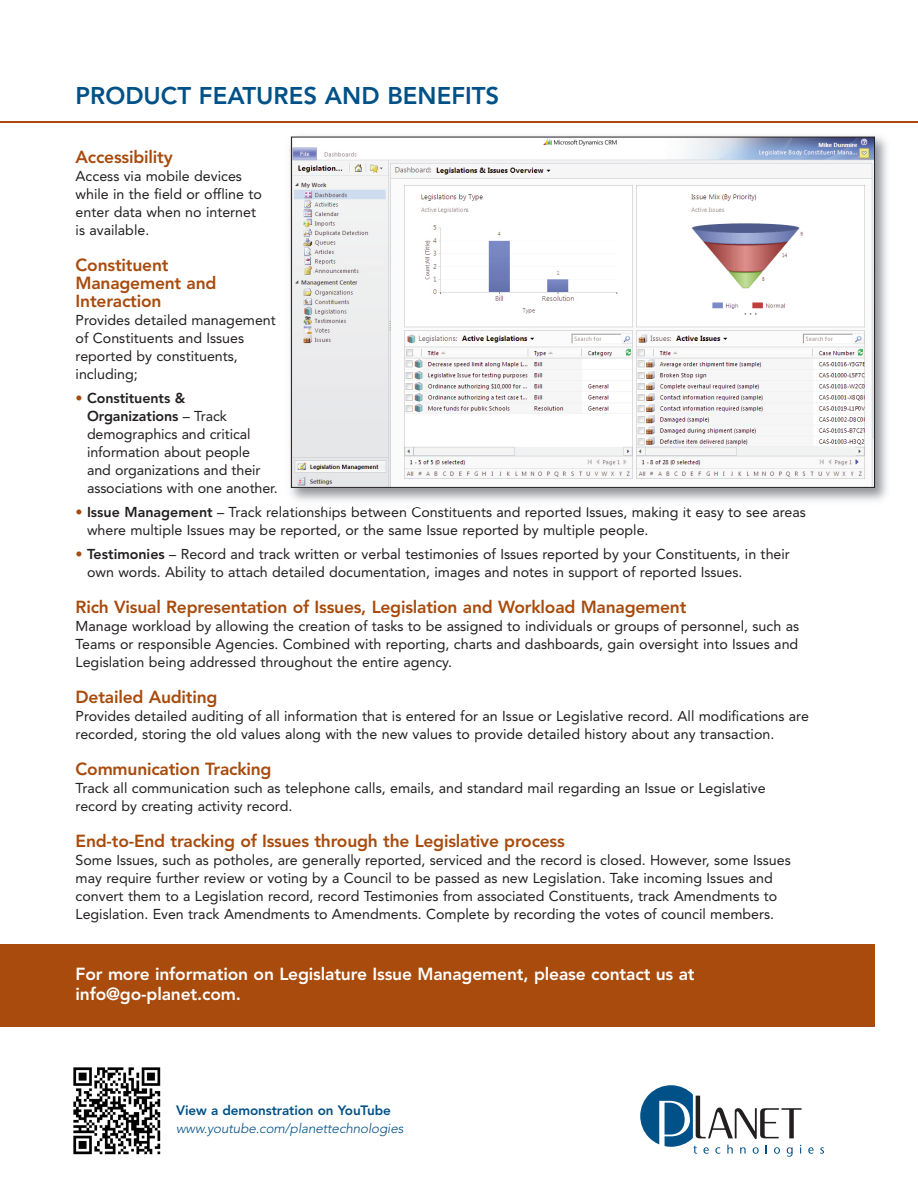
<style>
.page{position:relative;width:918px;height:1188px;background:#fff}
.page>*{position:absolute;margin:0;border:0;box-sizing:border-box;transform-origin:0 0}
.t1{font:800 24px "Avenir";color:#005187}
.t2{font:800 17.4px/18px "Avenir";letter-spacing:-.01em;color:#a84b0d}
.t3{font:800 17.4px/19.5px "Avenir";letter-spacing:-.01em;color:#fff}
.t4{font:14.25px/18px "Avenir";color:#231f20}
.t5{font:italic 300 13.5px "Avenir";letter-spacing:-.01em;color:#005187}
.t6{font:800 13.5px "Avenir";letter-spacing:-.01em;color:#005187}
.s1{color:#a84b0d}
.s2{font-weight:800}
</style>
<div class="page">
<div style="left:0;top:945px;width:875px;height:82px;background:#a84b0d"></div>
<hr style="left:0;top:122px;width:918px;height:1px;background:#a84b0d">
<svg style="left:640px;top:1085px;width:162px;height:72px"></svg>
<svg style="left:808px;top:1147px;width:6px;height:7px"></svg>
<svg style="left:820px;top:1147px;width:4px;height:7px"></svg>
<img style="left:290px;top:136px;width:597px;height:372px">
<img style="left:295px;top:507px;width:36px;height:1px">
<img style="left:293px;top:139px;width:580px;height:347px">
<img style="left:73px;top:1067px;width:88px;height:88px">
<h1 class="t1" style="left:76px;top:86px;width:425px">PRODUCT FEATURES AND BENEFITS</h1>
<p class="t2" style="left:76px;top:150px;width:99px">Accessibility</p>
<p class="t4" style="left:76px;top:169px;width:188px">Access via mobile devices while in the field or offline to enter data when no internet is available.</p>
<p class="t2" style="left:76px;top:258px;width:142px">Constituent<br>Management and<br>Interaction</p>
<p class="t4" style="left:76px;top:313px;width:202px">Provides detailed management of Constituents and Issues reported by constituents, including;</p>
<p class="t4" style="left:87px;top:391px;width:192px;text-indent:-11px"><span class="s1">•</span> <span class="s2">Constituents &amp;<br>Organizations</span> – Track demographics and critical information about people<br>and organizations and their associations with one another.</p>
<p class="t4" style="left:87px;top:505px;width:720px;text-indent:-11px"><span class="s1">•</span> <span class="s2">Issue Management</span> – Track relationships between Constituents and reported Issues, making it easy to see areas where multiple Issues may be reported, or the same Issue reported by multiple people.</p>
<p class="t4" style="left:87px;top:547px;width:704px;text-indent:-11px"><span class="s1">•</span> <span class="s2">Testimonies</span> – Record and track written or verbal testimonies of Issues reported by your Constituents, in their own words. Ability to attach detailed documentation, images and notes in support of reported Issues.</p>
<p class="t2" style="left:76px;top:600px;width:612px">Rich Visual Representation of Issues, Legislation and Workload Management</p>
<p class="t4" style="left:76px;top:619px;width:725px;text-align:justify">Manage workload by allowing the creation of tasks to be assigned to individuals or groups of personnel, such as Teams or responsible Agencies. Combined with reporting, charts and dashboards, gain oversight into Issues and Legislation being addressed throughout the entire agency.</p>
<p class="t2" style="left:76px;top:690px;width:143px">Detailed Auditing</p>
<p class="t4" style="left:76px;top:709px;width:735px">Provides detailed auditing of all information that is entered for an Issue or Legislative record. All modifications are recorded, storing the old values along with the new values to provide detailed history about any transaction.</p>
<p class="t2" style="left:76px;top:762px;width:197px">Communication Tracking</p>
<p class="t4" style="left:76px;top:781px;width:692px">Track all communication such as telephone calls, emails, and standard mail regarding an Issue or Legislative record by creating activity record.</p>
<p class="t2" style="left:76px;top:834px;width:491px">End-to-End tracking of Issues through the Legislative process</p>
<p class="t4" style="left:76px;top:853px;width:717px">Some Issues, such as potholes, are generally reported, serviced and the record is closed. However, some Issues may require further review or voting by a Council to be passed as new Legislation. Take incoming Issues and convert them to a Legislation record, record Testimonies from associated Constituents, track Amendments to Legislation. Even track Amendments to Amendments. Complete by recording the votes of council members.</p>
<p class="t3" style="left:76px;top:966px;width:621px">For more information on Legislature Issue Management, please contact us at info@go-planet.com.</p>
<p class="t6" style="left:176px;top:1105px;width:216px">View a demonstration on YouTube</p>
<p class="t5" style="left:176px;top:1123px;width:229px">www.youtube.com/planettechnologies</p>
</div>
